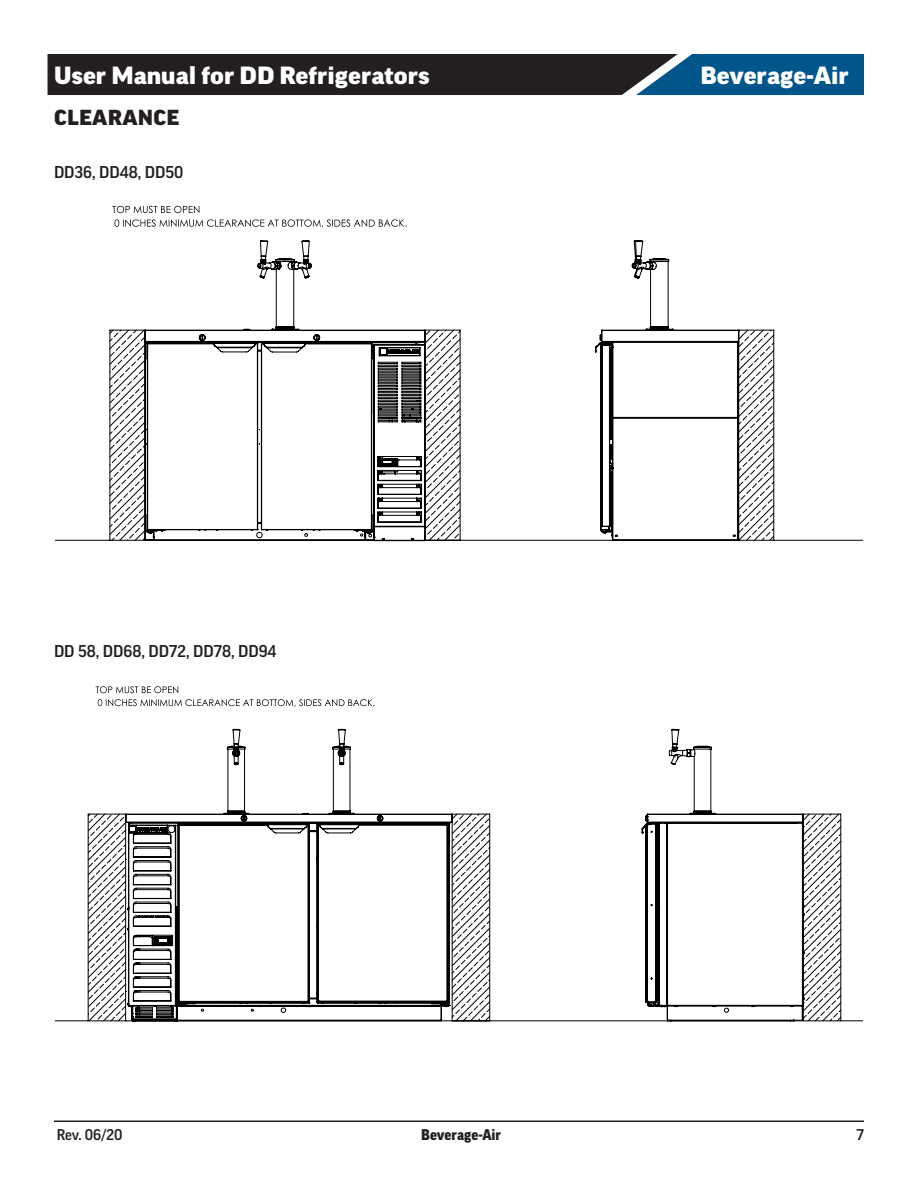
<style>
.page{position:relative;width:918px;height:1188px;background:#fff}
.page>*{position:absolute;margin:0;border:0;box-sizing:border-box;transform-origin:0 0}
.t1{font:900 expanded 24px "Good Pro";color:#fff}
.Page_Header{font:900 expanded 21px "Good Pro";letter-spacing:.01em;color:#231f20}
.Body_-_Text{font:500 16.5px "Good Pro";color:#231f20}
.t2{font:900 15px "Good Pro";color:#231f20}
.t3{font:500 15px "Good Pro";letter-spacing:-.005em;color:#231f20}
</style>
<div class="page">
<svg style="left:48px;top:54px;width:816px;height:41px;background:#1e2f3d"></svg>
<hr style="left:54px;top:1120px;width:810px;height:2px;background:#231f20">
<svg style="left:115px;top:219px;width:291px;height:8px"></svg>
<svg style="left:112px;top:206px;width:87px;height:7px"></svg>
<svg style="left:109px;top:329px;width:665px;height:211px"></svg>
<hr style="left:110px;top:330px;width:1px;height:210px;background:#000">
<hr style="left:110px;top:330px;width:35px;height:1px;background:#000">
<hr style="left:425px;top:330px;width:35px;height:1px;background:#000">
<hr style="left:460px;top:330px;width:1px;height:210px;background:#000">
<hr style="left:773px;top:330px;width:1px;height:210px;background:#000">
<hr style="left:739px;top:330px;width:35px;height:1px;background:#000">
<hr style="left:55px;top:540px;width:808px;height:1px;background:#000">
<svg style="left:144px;top:240px;width:282px;height:302px"></svg>
<svg style="left:594px;top:240px;width:146px;height:302px"></svg>
<svg style="left:96px;top:686px;width:82px;height:7px"></svg>
<svg style="left:98px;top:699px;width:277px;height:8px"></svg>
<svg style="left:88px;top:813px;width:753px;height:208px"></svg>
<hr style="left:88px;top:814px;width:1px;height:207px;background:#000">
<hr style="left:88px;top:814px;width:38px;height:1px;background:#000">
<hr style="left:452px;top:814px;width:38px;height:1px;background:#000">
<hr style="left:489px;top:814px;width:1px;height:207px;background:#000">
<hr style="left:840px;top:814px;width:1px;height:207px;background:#000">
<hr style="left:803px;top:814px;width:38px;height:1px;background:#000">
<hr style="left:55px;top:1021px;width:808px;height:1px;background:#000">
<svg style="left:124px;top:728px;width:329px;height:294px"></svg>
<svg style="left:441px;top:1002px;width:8px;height:5px"></svg>
<svg style="left:318px;top:1002px;width:6px;height:5px"></svg>
<svg style="left:641px;top:728px;width:164px;height:294px"></svg>
<p class="t1" style="left:54px;top:62px;width:377px">User Manual for DD Refrigerators</p>
<p class="t1" style="left:700px;top:62px;width:150px">Beverage-Air</p>
<p class="Page_Header" style="left:54px;top:106px;width:127px">CLEARANCE</p>
<p class="Body_-_Text" style="left:54px;top:163px;width:131px">DD36, DD48, DD50</p>
<p class="Body_-_Text" style="left:54px;top:641px;width:224px">DD 58, DD68, DD72, DD78, DD94</p>
<p class="t3" style="left:57px;top:1127px;width:68px">Rev. 06/20</p>
<p class="t2" style="left:421px;top:1127px;width:82px">Beverage-Air</p>
<p class="t3" style="left:857px;top:1127px;width:9px">7</p>
</div>
